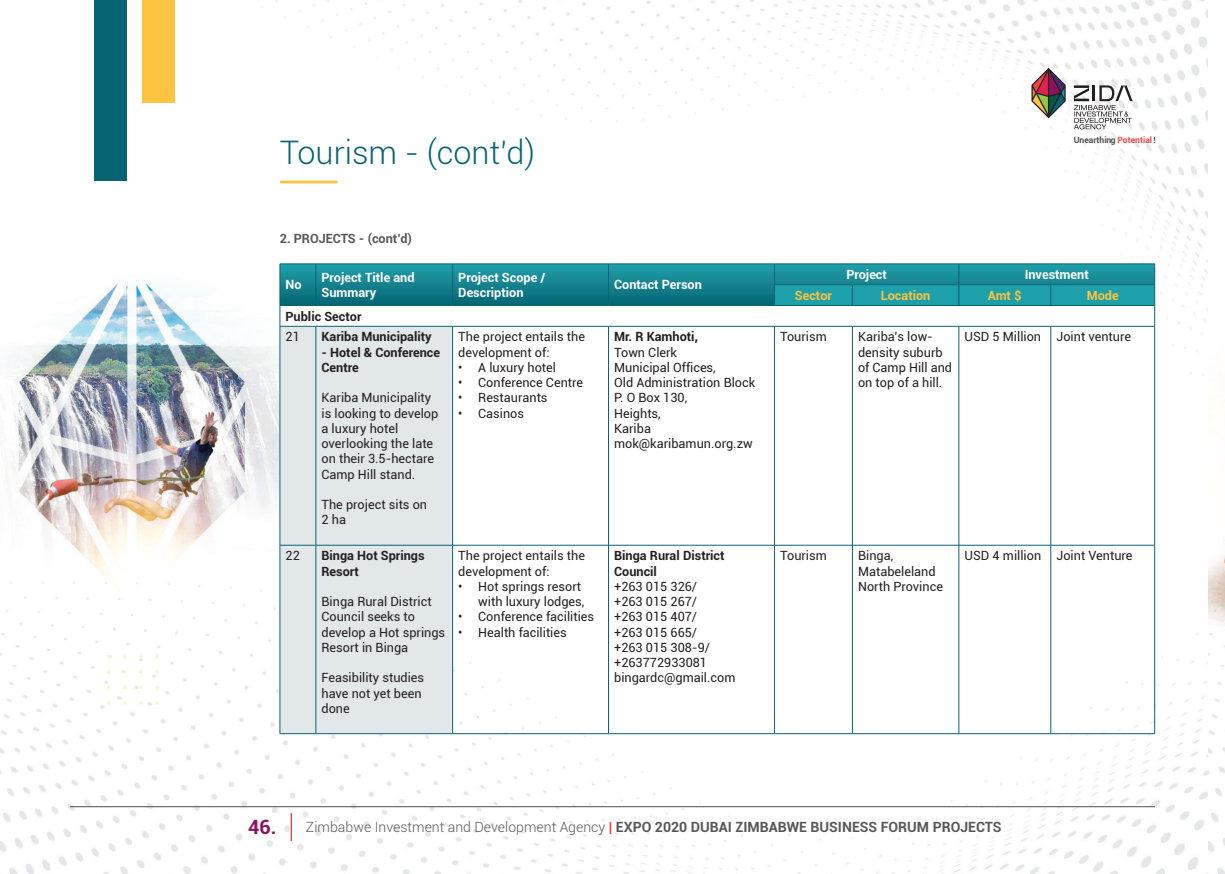
<style>
.page{position:relative;width:1225px;height:874px;background:#fff}
.page>*{position:absolute;margin:0;border:0;box-sizing:border-box;transform-origin:0 0}
.t1{font:300 32.4px "Roboto";color:#076473}
.t2{font:700 14px "Roboto";color:#57585a}
.t3{font:12.6px/15.2px "Roboto";color:#231f20}
.t4{font:700 12.6px/15.2px "Roboto";color:#231f20}
.t5{font:700 12.6px/15.2px "Roboto";color:#fff}
.t6{font:700 12.6px "Roboto";color:#fcc440}
.t7{font:700 12.6px "Roboto";color:#57585a}
.t8{font:700 8.6px "Roboto";color:#4f5252}
.s1{color:#ec4643}
.s2{font-size:19.8px;color:#8c135c}
.s3{font-weight:300}
</style>
<div class="page">
<img style="left:0;top:0;width:1225px;height:873px">
<svg style="left:1031px;top:68px;width:34px;height:50px"></svg>
<svg style="left:1073px;top:85px;width:59px;height:44px"></svg>
<hr style="left:70px;top:805px;width:1084px;height:1px;background:#57585a">
<div style="left:94px;top:0;width:33px;height:180px;background:#076473"></div>
<div style="left:142px;top:0;width:33px;height:102px;background:#fcc440"></div>
<svg style="left:291px;top:812px;width:1px;height:28px"></svg>
<hr style="left:281px;top:180px;width:55px;height:3px;background:#fcc440">
<div style="left:280px;top:327px;width:172px;height:406px;background:#e2e7ea"></div>
<hr style="left:280px;top:263px;width:36px;height:1px;background:#076473">
<hr style="left:316px;top:263px;width:136px;height:1px;background:#076473">
<hr style="left:452px;top:263px;width:156px;height:1px;background:#076473">
<hr style="left:608px;top:263px;width:166px;height:1px;background:#076473">
<hr style="left:774px;top:263px;width:78px;height:1px;background:#076473">
<hr style="left:852px;top:263px;width:107px;height:1px;background:#076473">
<hr style="left:959px;top:263px;width:91px;height:1px;background:#076473">
<hr style="left:1050px;top:263px;width:104px;height:1px;background:#076473">
<svg style="left:279px;top:264px;width:876px;height:62px"></svg>
<hr style="left:280px;top:326px;width:36px;height:1px;background:#076473">
<hr style="left:279px;top:326px;width:1px;height:218px;background:#076473">
<hr style="left:316px;top:326px;width:136px;height:1px;background:#076473">
<hr style="left:315px;top:326px;width:1px;height:218px;background:#076473">
<hr style="left:452px;top:326px;width:156px;height:1px;background:#076473">
<hr style="left:452px;top:326px;width:1px;height:218px;background:#076473">
<hr style="left:608px;top:326px;width:166px;height:1px;background:#076473">
<hr style="left:608px;top:326px;width:1px;height:218px;background:#076473">
<hr style="left:774px;top:326px;width:78px;height:1px;background:#076473">
<hr style="left:774px;top:326px;width:1px;height:218px;background:#076473">
<hr style="left:852px;top:326px;width:107px;height:1px;background:#076473">
<hr style="left:852px;top:326px;width:1px;height:218px;background:#076473">
<hr style="left:959px;top:326px;width:91px;height:1px;background:#076473">
<hr style="left:958px;top:326px;width:1px;height:218px;background:#076473">
<hr style="left:1050px;top:326px;width:104px;height:1px;background:#076473">
<hr style="left:1050px;top:326px;width:1px;height:218px;background:#076473">
<hr style="left:1154px;top:326px;width:1px;height:218px;background:#076473">
<hr style="left:280px;top:544px;width:36px;height:1px;background:#076473">
<hr style="left:279px;top:545px;width:1px;height:188px;background:#076473">
<hr style="left:316px;top:544px;width:136px;height:1px;background:#076473">
<hr style="left:315px;top:545px;width:1px;height:188px;background:#076473">
<hr style="left:452px;top:544px;width:156px;height:1px;background:#076473">
<hr style="left:452px;top:545px;width:1px;height:188px;background:#076473">
<hr style="left:608px;top:544px;width:166px;height:1px;background:#076473">
<hr style="left:608px;top:545px;width:1px;height:188px;background:#076473">
<hr style="left:774px;top:544px;width:78px;height:1px;background:#076473">
<hr style="left:774px;top:545px;width:1px;height:188px;background:#076473">
<hr style="left:852px;top:544px;width:107px;height:1px;background:#076473">
<hr style="left:852px;top:545px;width:1px;height:188px;background:#076473">
<hr style="left:959px;top:544px;width:91px;height:1px;background:#076473">
<hr style="left:958px;top:545px;width:1px;height:188px;background:#076473">
<hr style="left:1050px;top:544px;width:104px;height:1px;background:#076473">
<hr style="left:1050px;top:545px;width:1px;height:188px;background:#076473">
<hr style="left:1154px;top:545px;width:1px;height:188px;background:#076473">
<hr style="left:280px;top:733px;width:36px;height:1px;background:#076473">
<hr style="left:316px;top:733px;width:136px;height:1px;background:#076473">
<hr style="left:452px;top:733px;width:156px;height:1px;background:#076473">
<hr style="left:608px;top:733px;width:166px;height:1px;background:#076473">
<hr style="left:774px;top:733px;width:78px;height:1px;background:#076473">
<hr style="left:852px;top:733px;width:107px;height:1px;background:#076473">
<hr style="left:959px;top:733px;width:91px;height:1px;background:#076473">
<hr style="left:1050px;top:733px;width:104px;height:1px;background:#076473">
<h1 class="t1" style="left:280px;top:130px;width:257px">Tourism - (cont’d)</h1>
<p class="t7" style="left:280px;top:229px;width:134px">2. PROJECTS - (cont’d)</p>
<p class="t5" style="left:285px;top:277px;width:18px">No</p>
<p class="t5" style="left:321px;top:269px;width:95px">Project Title and<br>Summary</p>
<p class="t5" style="left:458px;top:269px;width:89px">Project Scope /<br>Description</p>
<p class="t5" style="left:614px;top:277px;width:89px">Contact Person</p>
<p class="t4" style="left:285px;top:308px;width:77px">Public Sector</p>
<p class="t3" style="left:285px;top:329px;width:16px">21</p>
<p class="t4" style="left:321px;top:329px;width:112px">Kariba Municipality</p>
<p class="t4" style="left:321px;top:344px;width:120px">- Hotel &amp; Conference<br>Centre</p>
<p class="t3" style="left:321px;top:389px;width:118px">Kariba Municipality is looking to develop a luxury hotel overlooking the late on their 3.5-hectare<br>Camp Hill stand.</p>
<p class="t3" style="left:321px;top:496px;width:107px">The project sits on<br>2 ha</p>
<p class="t3" style="left:285px;top:547px;width:16px">22</p>
<p class="t4" style="left:321px;top:547px;width:105px">Binga Hot Springs<br>Resort</p>
<p class="t3" style="left:321px;top:593px;width:125px">Binga Rural District<br>Council seeks to develop a Hot springs<br>Resort in Binga</p>
<p class="t3" style="left:321px;top:669px;width:104px">Feasibility studies have not yet been done</p>
<p class="t3" style="left:458px;top:329px;width:128px">The project entails the development of:</p>
<p class="t3" style="left:458px;top:359px;width:99px">• A luxury hotel</p>
<p class="t3" style="left:458px;top:374px;width:126px">• Conference Centre</p>
<p class="t3" style="left:458px;top:389px;width:91px">• Restaurants</p>
<p class="t3" style="left:458px;top:405px;width:67px">• Casinos</p>
<p class="t3" style="left:458px;top:547px;width:128px">The project entails the development of:</p>
<p class="t3" style="left:458px;top:578px;width:128px;text-align:right">• Hot springs resort with luxury lodges,</p>
<p class="t3" style="left:458px;top:608px;width:137px">• Conference facilities</p>
<p class="t3" style="left:458px;top:623px;width:110px">• Health facilities</p>
<p class="t4" style="left:614px;top:329px;width:85px">Mr. R Kamhoti,</p>
<p class="t3" style="left:614px;top:344px;width:143px">Town Clerk<br>Municipal Offices,<br>Old Administration Block<br>P. O Box 130,<br>Heights,<br>Kariba mok@karibamun.org.zw</p>
<p class="t4" style="left:614px;top:547px;width:112px">Binga Rural District<br>Council</p>
<p class="t3" style="left:614px;top:578px;width:123px">+263 015 326/<br>+263 015 267/<br>+263 015 407/<br>+263 015 665/<br>+263 015 308-9/ +263772933081 bingardc@gmail.com</p>
<p class="t8" style="left:1073px;top:133px;width:84px">Unearthing <span class="s1">Potential</span> !</p>
<p class="t5" style="left:846px;top:266px;width:42px">Project</p>
<p class="t5" style="left:1024px;top:266px;width:66px">Investment</p>
<p class="t6" style="left:795px;top:286px;width:39px">Sector</p>
<p class="t6" style="left:880px;top:286px;width:51px">Location</p>
<p class="t6" style="left:988px;top:286px;width:35px">Amt $</p>
<p class="t6" style="left:1086px;top:286px;width:33px">Mode</p>
<p class="t3" style="left:780px;top:329px;width:48px">Tourism</p>
<p class="t3" style="left:858px;top:329px;width:96px">Kariba’s low&shy;density suburb of Camp Hill and on top of a hill.</p>
<p class="t3" style="left:964px;top:329px;width:168px">USD 5 Million Joint venture</p>
<p class="t3" style="left:780px;top:547px;width:48px">Tourism</p>
<p class="t3" style="left:858px;top:547px;width:86px">Binga,<br>Matabeleland<br>North Province</p>
<p class="t3" style="left:964px;top:547px;width:169px">USD 4 million Joint Venture</p>
<p class="t2" style="left:248px;top:817px;width:755px"><span class="s2">46.</span> <span class="s3">Zimbabwe Investment and Development Agency</span> <span class="s1">|</span> EXPO 2020 DUBAI ZIMBABWE BUSINESS FORUM PROJECTS</p>
</div>
